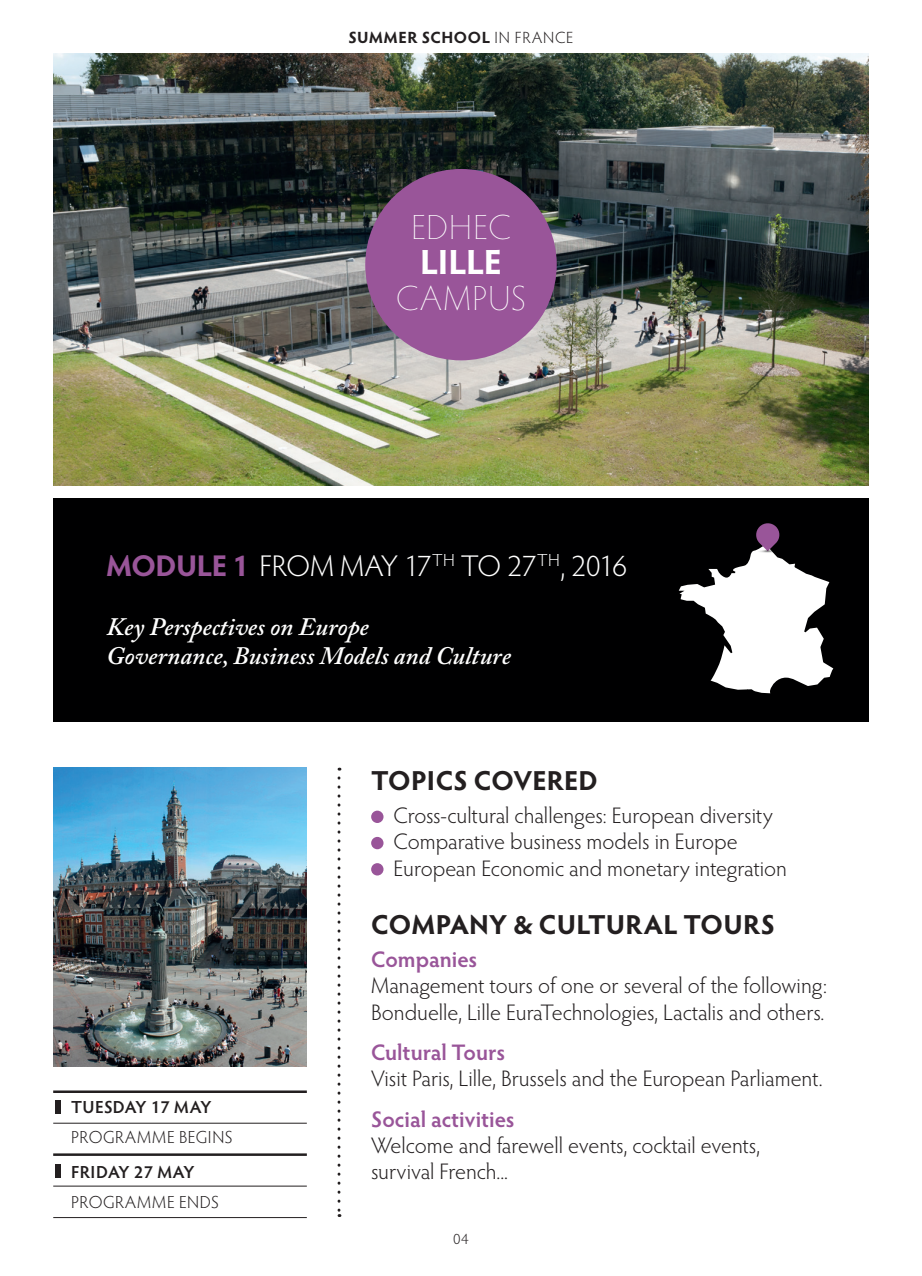
<style>
.page{position:relative;width:922px;height:1276px;background:#fff}
.page>*{position:absolute;margin:0;border:0;box-sizing:border-box;transform-origin:0 0}
.t1{font:200 35px "Hypatia Sans Pro";letter-spacing:.035em;color:#fff}
.t2{font:700 35px "Hypatia Sans Pro";color:#fff}
.t3{font:300 30px "Hypatia Sans Pro";letter-spacing:-.02em;color:#fff}
.t4{font:700 27.5px "Hypatia Sans Pro";letter-spacing:.005em;color:#231f20}
.t5{font:italic 600 25px/28.8px "Adobe Caslon Pro";color:#fff}
.t6{font:300 22.5px/26.2px "Hypatia Sans Pro";color:#231f20}
.t7{font:600 22.5px "Hypatia Sans Pro";color:#959}
.t8{font:300 17.5px "Hypatia Sans Pro";letter-spacing:.035em;color:#231f20}
.t9{font:600 17.5px "Hypatia Sans Pro";letter-spacing:.025em;color:#231f20}
.t10{font:700 16.25px "Hypatia Sans Pro";color:#231f20}
.t11{font:300 16.25px "Hypatia Sans Pro";color:#231f20}
.t12{font:300 15px "Hypatia Sans Pro";color:#231f20}
.s1{font-weight:700;color:#959}
</style>
<div class="page">
<img style="left:53px;top:53px;width:815px;height:433px">
<div style="left:53px;top:499px;width:815px;height:223px;background:#000001"></div>
<svg style="left:678px;top:523px;width:155px;height:170px"></svg>
<img style="left:755px;top:548px;width:23px;height:6px">
<div style="left:371px;top:810px;width:12px;height:13px;background:#959;border-radius:50%"></div>
<div style="left:371px;top:837px;width:12px;height:12px;background:#959;border-radius:50%"></div>
<div style="left:371px;top:863px;width:12px;height:12px;background:#959;border-radius:50%"></div>
<svg style="left:337px;top:778px;width:3px;height:439px"></svg>
<div style="left:365px;top:169px;width:191px;height:191px;background:#959;border-radius:50%"></div>
<hr style="left:53px;top:1122px;width:254px;height:1px;background:#231f20">
<hr style="left:53px;top:1185px;width:254px;height:1px;background:#231f20">
<hr style="left:53px;top:1217px;width:254px;height:1px;background:#231f20">
<div style="left:55px;top:1100px;width:5px;height:13px;background:#231f20"></div>
<div style="left:55px;top:1164px;width:5px;height:13px;background:#231f20"></div>
<hr style="left:53px;top:1090px;width:254px;height:3px;background:#231f20">
<hr style="left:53px;top:1153px;width:254px;height:3px;background:#231f20">
<img style="left:53px;top:767px;width:254px;height:299px">
<p class="t10" style="left:348px;top:26px;width:34px">SUMMER</p>
<p class="t10" style="left:421px;top:26px;width:22px">SCHOOL</p>
<p class="t11" style="left:494px;top:27px;width:39px">IN FRAN</p>
<p class="t11" style="left:555px;top:27px;width:18px">CE</p>
<h1 class="t1" style="left:411px;top:205px;width:100px">EDHEC</h1>
<h1 class="t2" style="left:420px;top:238px;width:17px">LILLE</h1>
<h1 class="t1" style="left:396px;top:275px;width:131px">CAMPUS</h1>
<h2 class="t3" style="left:106px;top:546px;width:522px"><span class="s1">MODULE 1</span> From May 17<sup>th</sup> to 27<sup>th</sup> , 2016</h2>
<p class="t5" style="left:106px;top:612px;width:406px">Key Perspectives on Europe<br>Governance, Business Models and Culture</p>
<p class="t9" style="left:71px;top:1094px;width:142px">tuesday 17 May</p>
<p class="t8" style="left:71px;top:1125px;width:163px">Programme begins</p>
<p class="t9" style="left:71px;top:1160px;width:125px">Friday 27 May</p>
<p class="t8" style="left:71px;top:1190px;width:149px">Programme ends</p>
<p class="t4" style="left:371px;top:760px;width:225px">TOPICS COVERED</p>
<p class="t6" style="left:393px;top:801px;width:395px">Cross-cultural challenges: European diversity<br>Comparative business models in Europe<br>European Economic and monetary integration</p>
<p class="t4" style="left:371px;top:905px;width:21px">COMPAN</p>
<p class="t4" style="left:489px;top:905px;width:154px">Y &amp; CULTURAL</p>
<p class="t4" style="left:683px;top:905px;width:93px">TOURS</p>
<p class="t7" style="left:371px;top:944px;width:107px">Companies</p>
<p class="t6" style="left:371px;top:972px;width:457px">Management tours of one or several of the following:<br>Bonduelle, Lille EuraTechnologies, Lactalis and others.</p>
<p class="t7" style="left:371px;top:1037px;width:135px">Cultural Tours</p>
<p class="t6" style="left:371px;top:1065px;width:453px">Visit Paris, Lille, Brussels and the European Parliament.</p>
<p class="t7" style="left:371px;top:1103px;width:145px">Social activities</p>
<p class="t6" style="left:371px;top:1132px;width:390px">Welcome and farewell events, cocktail events, survival French...</p>
<p class="t12" style="left:453px;top:1229px;width:17px">04</p>
</div>
